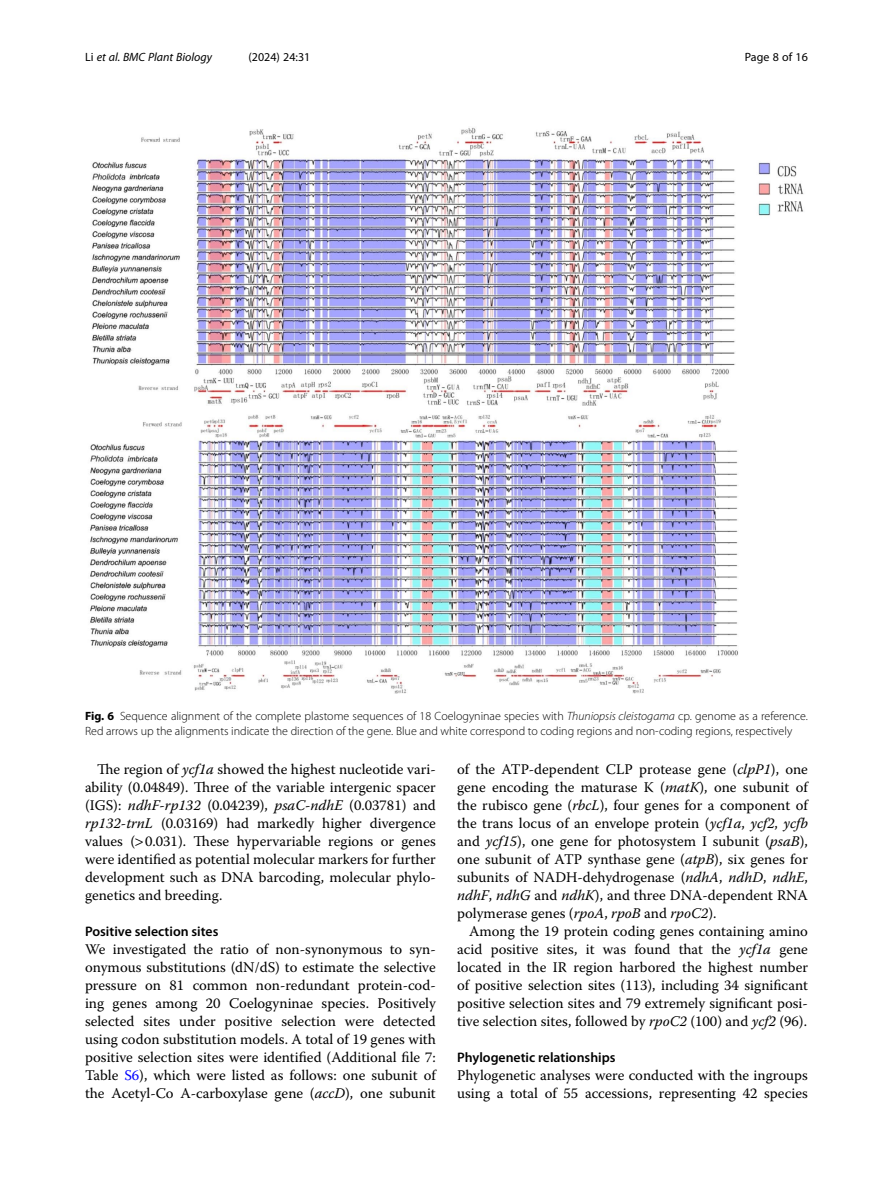
<style>
.page{position:relative;width:893px;height:1191px;background:#fff}
.page>*{position:absolute;margin:0;border:0;box-sizing:border-box;transform-origin:0 0}
.Body_Text{font:14.7px/18px "Warnock Pro";color:#000;text-align:justify}
.Body_Text_Indent{font:14.7px/18px "Warnock Pro";color:#000;text-align:justify}
.Head_2{font:600 13.8px "Myriad Pro";color:#000}
.Figure_Caption{font:300 12px/15px "Myriad Pro";color:#000}
.t1{font:italic 12px "Myriad Pro";color:#000}
.t2{font:12px "Myriad Pro";color:#000}
.s1{font-style:normal}
.s2{font-weight:700}
.s3{font-style:italic}
.s4{color:#00f}
</style>
<div class="page">
<img style="left:90px;top:127px;width:714px;height:566px">
<p class="t1" style="left:85px;top:50px;width:128px"><span class="s1">Li</span> et al. BMC Plant Biology</p>
<p class="t2" style="left:248px;top:50px;width:63px">(2024) 24:31</p>
<p class="t2" style="left:745px;top:50px;width:65px">Page 8 of 16</p>
<p class="Figure_Caption" style="left:85px;top:709px;width:724px"><span class="s2">Fig. 6</span> Sequence alignment of the complete plastome sequences of 18 Coelogyninae species with <span class="s3">Thuniopsis cleistogama</span> cp. genome as a reference.<br>Red arrows up the alignments indicate the direction of the gene. Blue and white correspond to coding regions and non-coding regions, respectively</p>
<p class="Body_Text_Indent" style="left:85px;top:760px;width:352px;text-indent:12px">The region of <span class="s3">ycf1a</span> showed the highest nucleotide vari&shy;ability (0.04849). Three of the variable intergenic spacer (IGS): <span class="s3">ndhF</span>-<span class="s3">rp132</span> (0.04239), <span class="s3">psaC</span>-<span class="s3">ndhE</span> (0.03781) and <span class="s3">rp132</span>-<span class="s3">trnL</span> (0.03169) had markedly higher divergence values ( 0.031). These hypervariable regions or genes were identified as potential molecular markers for further development such as DNA barcoding, molecular phylo&shy;genetics and breeding.</p>
<p class="Head_2" style="left:85px;top:923px;width:135px">Positive selection sites</p>
<p class="Body_Text" style="left:85px;top:940px;width:352px">We investigated the ratio of non-synonymous to syn&shy;onymous substitutions (dN/dS) to estimate the selective pressure on 81 common non-redundant protein-cod&shy;ing genes among 20 Coelogyninae species. Positively selected sites under positive selection were detected using codon substitution models. A total of 19 genes with positive selection sites were identified (Additional file 7:<br>Table <span class="s4">S6</span>), which were listed as follows: one subunit of the Acetyl-Co A-carboxylase gene (<span class="s3">accD</span>), one subunit</p>
<p class="Body_Text" style="left:457px;top:760px;width:352px">of the ATP-dependent CLP protease gene (<span class="s3">clpP1</span>), one gene encoding the maturase K (<span class="s3">matK</span>), one subunit of the rubisco gene (<span class="s3">rbcL</span>), four genes for a component of the trans locus of an envelope protein (<span class="s3">ycf1a</span>, <span class="s3">ycf2</span>, <span class="s3">ycfb </span>and <span class="s3">ycf15</span>), one gene for photosystem I subunit (<span class="s3">psaB</span>), one subunit of ATP synthase gene (<span class="s3">atpB</span>), six genes for subunits of NADH-dehydrogenase (<span class="s3">ndhA</span>, <span class="s3">ndhD</span>, <span class="s3">ndhE</span>, <span class="s3">ndhF</span>, <span class="s3">ndhG</span> and <span class="s3">ndhK</span>), and three DNA-dependent RNA polymerase genes (<span class="s3">rpoA</span>, <span class="s3">rpoB</span> and <span class="s3">rpoC2</span>).</p>
<p class="Body_Text_Indent" style="left:457px;top:922px;width:352px;text-indent:12px">Among the 19 protein coding genes containing amino acid positive sites, it was found that the <span class="s3">ycf1a</span> gene located in the IR region harbored the highest number of positive selection sites (113), including 34 significant positive selection sites and 79 extremely significant posi&shy;tive selection sites, followed by <span class="s3">rpoC2</span> (100) and <span class="s3">ycf2</span> (96).</p>
<p class="Head_2" style="left:457px;top:1049px;width:160px">Phylogenetic relationships</p>
<p class="Body_Text" style="left:457px;top:1066px;width:352px">Phylogenetic analyses were conducted with the ingroups using a total of 55 accessions, representing 42 species</p>
</div>
